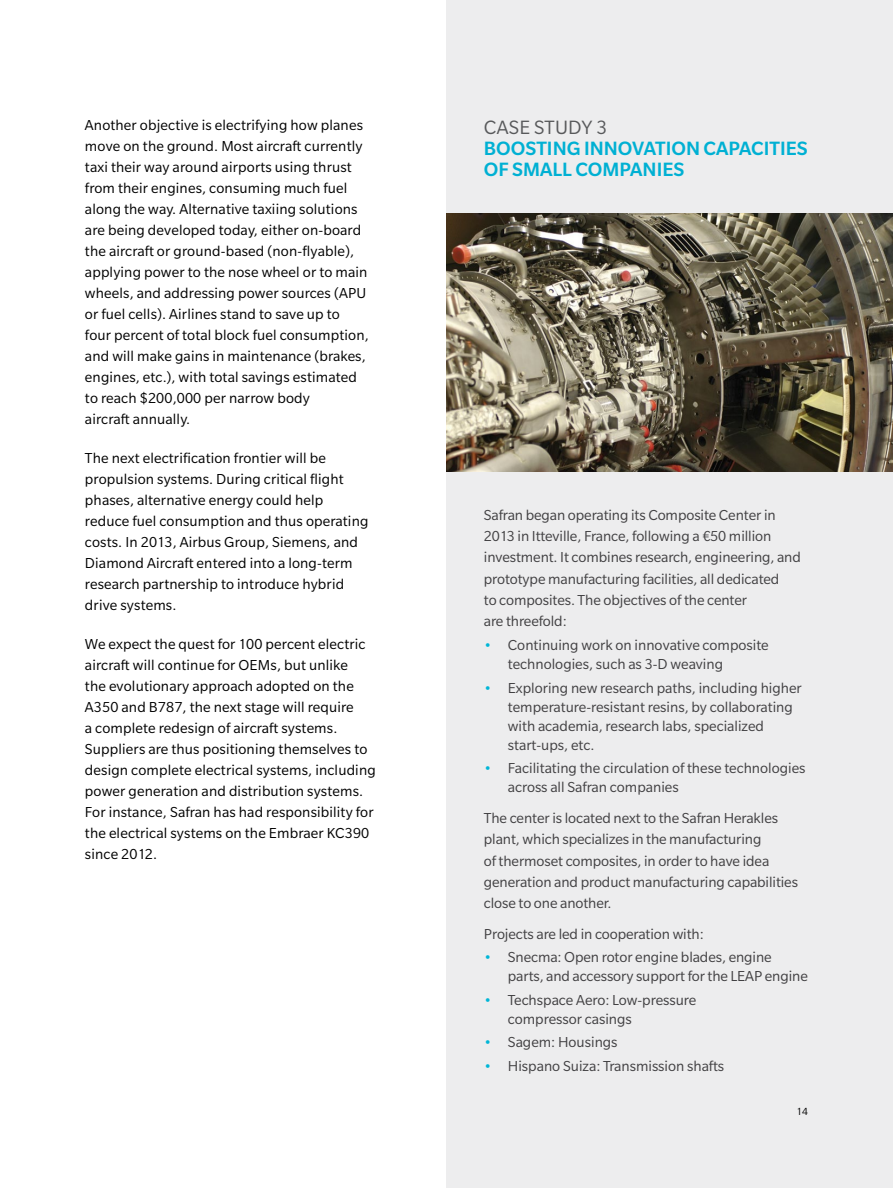
<style>
.page{position:relative;width:893px;height:1188px;background:#fff}
.page>*{position:absolute;margin:0;border:0;box-sizing:border-box;transform-origin:0 0}
.t1{font:500 21px/21px "Slate Pro";color:#00b0d3}
.t2{font:21px "Slate Pro";letter-spacing:.01em;color:#58595b}
.t3{font:15.75px/21px "Slate Pro";letter-spacing:.01em;color:#000}
.t4{font:15.75px/21.3px "Slate Pro";letter-spacing:-.005em;color:#414042}
.t5{font:11.25px "Slate Pro";color:#000}
.s1{color:#00b6d7}
</style>
<div class="page">
<div style="left:446px;top:0;width:447px;height:1188px;background:#ededee"></div>
<img style="left:446px;top:213px;width:447px;height:259px">
<p class="t3" style="left:85px;top:115px;width:285px">Another objective is electrifying how planes move on the ground. Most aircraft currently taxi their way around airports using thrust from their engines, consuming much fuel along the way. Alternative taxiing solutions are being developed today, either on-board the aircraft or ground-based (non-flyable), applying power to the nose wheel or to main wheels, and addressing power sources (APU or fuel cells). Airlines stand to save up to four percent of total block fuel consumption, and will make gains in maintenance (brakes, engines, etc.), with total savings estimated to reach $200,000 per narrow body<br>aircraft annually.</p>
<p class="t3" style="left:85px;top:448px;width:285px">The next electrification frontier will be propulsion systems. During critical flight phases, alternative energy could help reduce fuel consumption and thus operating costs. In 2013, Airbus Group, Siemens, and Diamond Aircraft entered into a long-term research partnership to introduce hybrid drive systems.</p>
<p class="t3" style="left:85px;top:634px;width:292px">We expect the quest for 100 percent electric aircraft will continue for OEMs, but unlike<br>the evolutionary approach adopted on the A350 and B787, the next stage will require<br>a complete redesign of aircraft systems.<br>Suppliers are thus positioning themselves to design complete electrical systems, including power generation and distribution systems.<br>For instance, Safran has had responsibility for the electrical systems on the Embraer KC390 since 2012.</p>
<h1 class="t2" style="left:484px;top:116px;width:125px">CASE STUDY 3</h1>
<h1 class="t1" style="left:484px;top:137px;width:325px">BOOSTING INNOVATION CAPACITIES<br>OF SMALL COMPANIES</h1>
<p class="t4" style="left:484px;top:504px;width:319px">Safran began operating its Composite Center in 2013 in Itteville, France, following a €50 million investment. It combines research, engineering, and prototype manufacturing facilities, all dedicated<br>to composites. The objectives of the center<br>are threefold:</p>
<p class="t4" style="left:508px;top:635px;width:262px;line-height:19px;text-indent:-24px"><span class="s1">•</span> Continuing work on innovative composite technologies, such as 3-D weaving</p>
<p class="t4" style="left:508px;top:678px;width:296px;line-height:19px;text-indent:-24px"><span class="s1">•</span> Exploring new research paths, including higher temperature-resistant resins, by collaborating with academia, research labs, specialized start-ups, etc.</p>
<p class="t4" style="left:508px;top:759px;width:299px;line-height:19px;text-indent:-24px"><span class="s1">•</span> Facilitating the circulation of these technologies across all Safran companies</p>
<p class="t4" style="left:484px;top:807px;width:316px">The center is located next to the Safran Herakles plant, which specializes in the manufacturing<br>of thermoset composites, in order to have idea generation and product manufacturing capabilities close to one another.</p>
<p class="t4" style="left:484px;top:923px;width:221px">Projects are led in cooperation with:</p>
<p class="t4" style="left:508px;top:948px;width:302px;line-height:19px;text-indent:-24px"><span class="s1">•</span> Snecma: Open rotor engine blades, engine parts, and accessory support for the LEAP engine</p>
<p class="t4" style="left:508px;top:990px;width:190px;line-height:19px;text-indent:-24px"><span class="s1">•</span> Techspace Aero: Low-pressure compressor casings</p>
<p class="t4" style="left:484px;top:1032px;width:135px"><span class="s1">•</span> Sagem: Housings</p>
<p class="t4" style="left:484px;top:1055px;width:242px"><span class="s1">•</span> Hispano Suiza: Transmission shafts</p>
<p class="t5" style="left:796px;top:1105px;width:13px">14</p>
</div>
